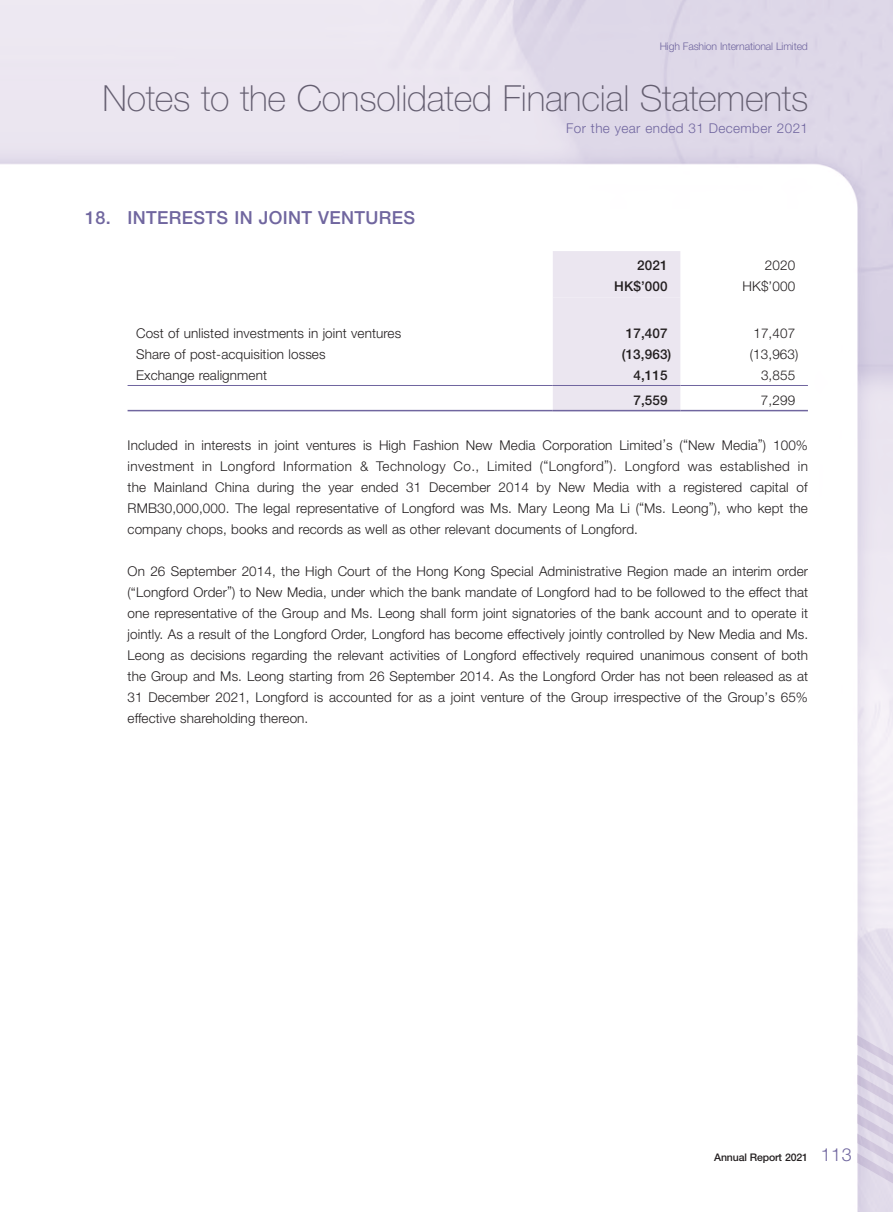
<style>
.page{position:relative;width:893px;height:1212px;background:#fff}
.page>*{position:absolute;margin:0;border:0;box-sizing:border-box;transform-origin:0 0}
.t1{font:100 36px "Helvetica Neue LT Std";letter-spacing:-.005em;color:#645e70}
.Heading_1{font:500 18px "Helvetica Neue LT Std";letter-spacing:.02em;color:#70669f}
.Body_Text{font:300 13.5px/21px "Helvetica Neue LT Std";letter-spacing:.01em;color:#231f20;text-align:justify}
.Body_Text-2{font:500 13.5px "Helvetica Neue LT Std";letter-spacing:.01em;color:#231f20}
.t2{font:300 13.5px "Helvetica Neue LT Std";letter-spacing:.03em;color:#70669f}
.t3{font:300 10.5px "Helvetica Neue LT Std";letter-spacing:-.015em;color:#70669f}
.t4{font:500 10.5px "Helvetica Neue LT Std";letter-spacing:-.015em;color:#231f20}
.s1{font-weight:300;font-size:18px;color:#70669f}
</style>
<div class="page">
<img style="left:0;top:0;width:893px;height:1212px">
<svg style="left:857px;top:1035px;width:36px;height:170px;background:#d9d2e4"></svg>
<div style="left:553px;top:251px;width:127px;height:159px;background:#ebe6f0"></div>
<hr style="left:128px;top:385px;width:425px;height:1px;background:#70669f">
<hr style="left:553px;top:385px;width:127px;height:1px;background:#70669f">
<hr style="left:680px;top:385px;width:128px;height:1px;background:#70669f">
<hr style="left:128px;top:410px;width:425px;height:1px;background:#70669f">
<hr style="left:553px;top:410px;width:127px;height:1px;background:#70669f">
<hr style="left:680px;top:410px;width:128px;height:1px;background:#70669f">
<p class="t3" style="left:660px;top:40px;width:150px">High Fashion International Limited</p>
<h1 class="t1" style="left:103px;top:78px;width:707px">Notes to the Consolidated Financial Statements</h1>
<p class="t2" style="left:566px;top:120px;width:243px">For the year ended 31 December 2021</p>
<p class="Heading_1" style="left:85px;top:207px;width:332px">18. INTERESTS IN JOINT VENTURES</p>
<p class="Body_Text-2" style="left:637px;top:258px;width:32px">2021</p>
<p class="Body_Text" style="left:765px;top:255px;width:32px">2020</p>
<p class="Body_Text-2" style="left:614px;top:279px;width:55px">HK$’000</p>
<p class="Body_Text" style="left:742px;top:276px;width:54px">HK$’000</p>
<p class="Body_Text" style="left:136px;top:322px;width:267px">Cost of unlisted investments in joint ventures</p>
<p class="Body_Text-2" style="left:626px;top:325px;width:43px">17,407</p>
<p class="Body_Text" style="left:753px;top:322px;width:43px">17,407</p>
<p class="Body_Text" style="left:136px;top:343px;width:191px">Share of post-acquisition losses</p>
<p class="Body_Text-2" style="left:622px;top:346px;width:51px">(13,963)</p>
<p class="Body_Text" style="left:750px;top:343px;width:50px">(13,963)</p>
<p class="Body_Text" style="left:136px;top:364px;width:132px">Exchange realignment</p>
<p class="Body_Text-2" style="left:633px;top:367px;width:36px">4,115</p>
<p class="Body_Text" style="left:761px;top:364px;width:36px">3,855</p>
<p class="Body_Text-2" style="left:633px;top:392px;width:36px">7,559</p>
<p class="Body_Text" style="left:761px;top:390px;width:36px">7,299</p>
<p class="Body_Text" style="left:128px;top:434px;width:682px">Included in interests in joint ventures is High Fashion New Media Corporation Limited’s (“New Media”) 100% investment in Longford Information &amp; Technology Co., Limited (“Longford”). Longford was established in the Mainland China during the year ended 31 December 2014 by New Media with a registered capital of RMB30,000,000. The legal representative of Longford was Ms. Mary Leong Ma Li (“Ms. Leong”), who kept the company chops, books and records as well as other relevant documents of Longford.</p>
<p class="Body_Text" style="left:128px;top:561px;width:682px">On 26 September 2014, the High Court of the Hong Kong Special Administrative Region made an interim order (“Longford Order”) to New Media, under which the bank mandate of Longford had to be followed to the effect that one representative of the Group and Ms. Leong shall form joint signatories of the bank account and to operate it jointly. As a result of the Longford Order, Longford has become effectively jointly controlled by New Media and Ms.<br>Leong as decisions regarding the relevant activities of Longford effectively required unanimous consent of both the Group and Ms. Leong starting from 26 September 2014. As the Longford Order has not been released as at 31 December 2021, Longford is accounted for as a joint venture of the Group irrespective of the Group’s 65% effective shareholding thereon.</p>
<p class="t4" style="left:714px;top:1151px;width:139px">Annual Report 2021 <span class="s1">113</span></p>
</div>
